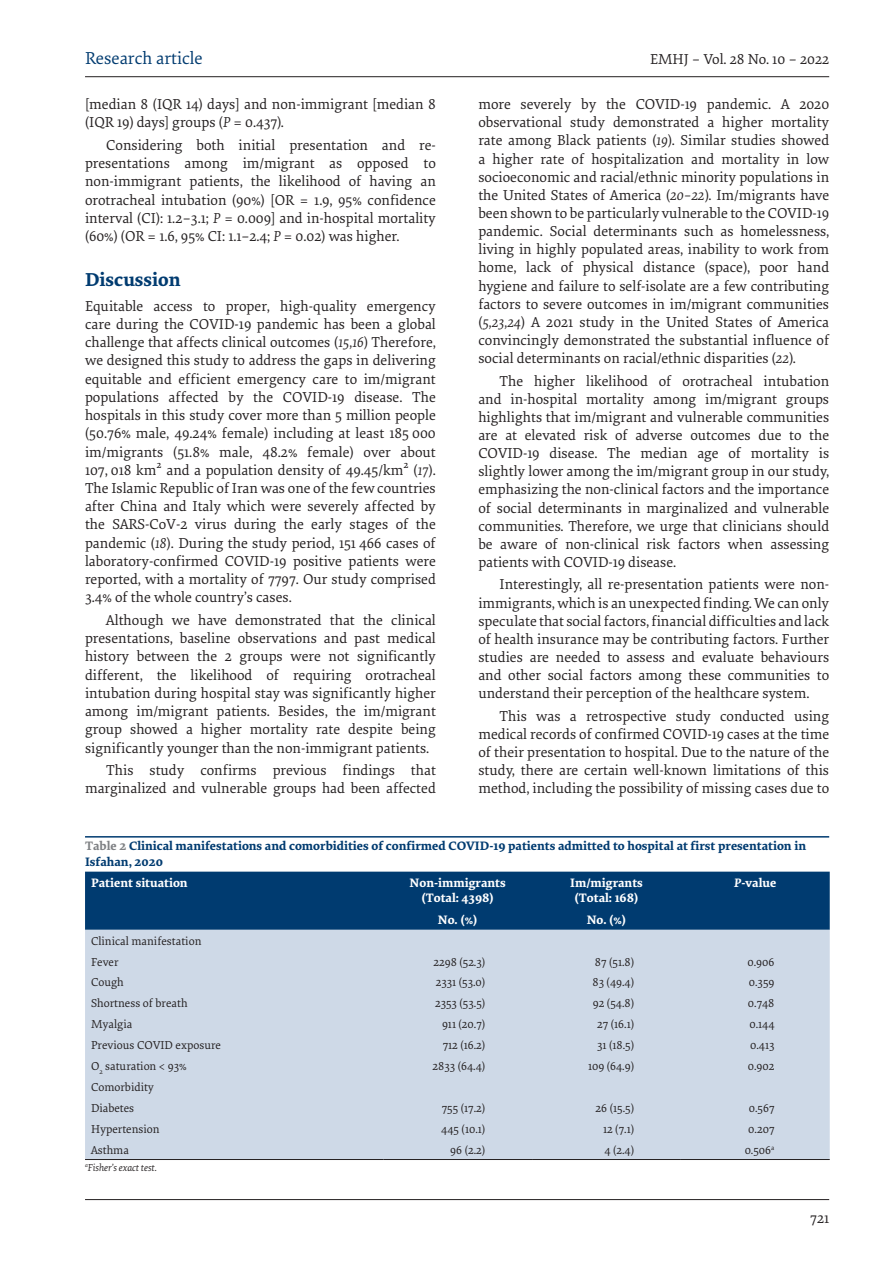
<style>
.page{position:relative;width:893px;height:1263px;background:#fff}
.page>*{position:absolute;margin:0;border:0;box-sizing:border-box;transform-origin:0 0}
.t1{font:700 19.5px "Elena";color:#003b70}
.t2{font:18px "Elena";color:#003b70}
.Body{font:15px/18.1px "Elena";color:#231f20;text-align:justify}
.Body_1{font:15px/18.3px "Elena";color:#231f20;text-align:justify}
.tabletit{font:700 12.75px/15.3px "Elena";color:#003b70}
.tabletxt1{font:700 12.75px/15.3px "Elena";color:#fff;text-align:center}
.tabletxt{font:12px "Elena";color:#231f20}
.tablenote{font:italic 10.5px "Elena";color:#231f20}
.s1{font-style:italic}
.s2{color:#808285}
</style>
<div class="page">
<hr style="left:85px;top:1199px;width:744px;height:1px;background:#231f20">
<hr style="left:85px;top:76px;width:744px;height:1px;background:#231f20">
<hr style="left:85px;top:836px;width:744px;height:1px;background:#003b70">
<div style="left:85px;top:872px;width:745px;height:58px;background:#003b70"></div>
<div style="left:85px;top:930px;width:745px;height:229px;background:#ced9e7"></div>
<hr style="left:85px;top:1159px;width:298px;height:1px;background:#231f20">
<hr style="left:383px;top:1159px;width:149px;height:1px;background:#231f20">
<hr style="left:532px;top:1159px;width:149px;height:1px;background:#231f20">
<hr style="left:681px;top:1159px;width:149px;height:1px;background:#231f20">
<div style="left:91px;top:878px;width:286px;height:12px;background:#003b70"></div>
<div style="left:389px;top:878px;width:137px;height:28px;background:#003b70"></div>
<div style="left:538px;top:878px;width:137px;height:28px;background:#003b70"></div>
<div style="left:687px;top:878px;width:137px;height:12px;background:#003b70"></div>
<div style="left:389px;top:914px;width:137px;height:13px;background:#003b70"></div>
<div style="left:538px;top:914px;width:137px;height:13px;background:#003b70"></div>
<p class="t2" style="left:85px;top:46px;width:119px">Research article</p>
<p class="Body_1" style="left:650px;top:49px;width:181px">EMHJ – Vol. 28 No. 10 – 2022</p>
<p class="Body" style="left:85px;top:94px;width:352px">[median 8 (IQR 14) days] and non-immigrant [median 8 (IQR 19) days] groups (<span class="s1">P</span> = 0.437).</p>
<p class="Body" style="left:85px;top:135px;width:352px;text-indent:21px">Considering both initial presentation and re&shy;presentations among im/migrant as opposed to non-immigrant patients, the likelihood of having an orotracheal intubation (90%) [OR = 1.9, 95% confidence interval (CI): 1.2–3.1; <span class="s1">P</span> = 0.009] and in-hospital mortality (60%) (OR = 1.6, 95% CI: 1.1–2.4; <span class="s1">P</span> = 0.02) was higher.</p>
<h1 class="t1" style="left:85px;top:265px;width:97px">Discussion</h1>
<p class="Body_1" style="left:85px;top:296px;width:352px">Equitable access to proper, high-quality emergency care during the COVID-19 pandemic has been a global challenge that affects clinical outcomes (<span class="s1">15,16</span>) Therefore, we designed this study to address the gaps in delivering equitable and efficient emergency care to im/migrant populations affected by the COVID-19 disease. The hospitals in this study cover more than 5 million people (50.76% male, 49.24% female) including at least 185 000 im/migrants (51.8% male, 48.2% female) over about 107, 018 km² and a population density of 49.45/km² (<span class="s1">17</span>).<br>The Islamic Republic of Iran was one of the few countries after China and Italy which were severely affected by the SARS-CoV-2 virus during the early stages of the pandemic (<span class="s1">18</span>). During the study period, 151 466 cases of laboratory-confirmed COVID-19 positive patients were reported, with a mortality of 7797. Our study comprised 3.4% of the whole country’s cases.</p>
<p class="Body" style="left:85px;top:610px;width:352px;text-indent:21px">Although we have demonstrated that the clinical presentations, baseline observations and past medical history between the 2 groups were not significantly different, the likelihood of requiring orotracheal intubation during hospital stay was significantly higher among im/migrant patients. Besides, the im/migrant group showed a higher mortality rate despite being significantly younger than the non-immigrant patients.</p>
<p class="Body" style="left:85px;top:760px;width:352px;text-align:right">This study confirms previous findings that marginalized and vulnerable groups had been affected</p>
<p class="Body" style="left:478px;top:95px;width:352px">more severely by the COVID-19 pandemic. A 2020 observational study demonstrated a higher mortality rate among Black patients (<span class="s1">19</span>). Similar studies showed a higher rate of hospitalization and mortality in low socioeconomic and racial/ethnic minority populations in the United States of America (<span class="s1">20–22</span>). Im/migrants have been shown to be particularly vulnerable to the COVID-19 pandemic. Social determinants such as homelessness, living in highly populated areas, inability to work from home, lack of physical distance (space), poor hand hygiene and failure to self-isolate are a few contributing factors to severe outcomes in im/migrant communities (<span class="s1">5,23,24</span>) A 2021 study in the United States of America convincingly demonstrated the substantial influence of social determinants on racial/ethnic disparities (<span class="s1">22</span>).</p>
<p class="Body" style="left:478px;top:371px;width:352px;text-indent:21px">The higher likelihood of orotracheal intubation and in-hospital mortality among im/migrant groups highlights that im/migrant and vulnerable communities are at elevated risk of adverse outcomes due to the COVID-19 disease. The median age of mortality is slightly lower among the im/migrant group in our study, emphasizing the non-clinical factors and the importance of social determinants in marginalized and vulnerable communities. Therefore, we urge that clinicians should be aware of non-clinical risk factors when assessing patients with COVID-19 disease.</p>
<p class="Body" style="left:478px;top:575px;width:352px;text-indent:21px">Interestingly, all re-presentation patients were non&shy;immigrants, which is an unexpected finding. We can only speculate that social factors, financial difficulties and lack of health insurance may be contributing factors. Further studies are needed to assess and evaluate behaviours and other social factors among these communities to understand their perception of the healthcare system.</p>
<p class="Body" style="left:478px;top:706px;width:352px;text-indent:21px">This was a retrospective study conducted using medical records of confirmed COVID-19 cases at the time of their presentation to hospital. Due to the nature of the study, there are certain well-known limitations of this method, including the possibility of missing cases due to</p>
<p class="tabletit" style="left:85px;top:838px;width:722px"><span class="s2">Table 2</span> Clinical manifestations and comorbidities of confirmed COVID-19 patients admitted to hospital at first presentation in<br>Isfahan, 2020</p>
<p class="tabletxt1" style="left:91px;top:874px;width:98px">Patient situation</p>
<p class="tabletxt1" style="left:410px;top:874px;width:98px">Non-immigrants (Total: 4398)</p>
<p class="tabletxt1" style="left:570px;top:874px;width:74px">Im/migrants (Total: 168)</p>
<p class="tabletxt1" style="left:734px;top:874px;width:44px"><span class="s1">P</span>-value</p>
<p class="tabletxt1" style="left:438px;top:911px;width:41px">No. (%)</p>
<p class="tabletxt1" style="left:587px;top:911px;width:41px">No. (%)</p>
<p class="tabletxt" style="left:91px;top:932px;width:112px">Clinical manifestation</p>
<p class="tabletxt" style="left:91px;top:953px;width:29px">Fever</p>
<p class="tabletxt" style="left:433px;top:953px;width:53px">2298 (52.3)</p>
<p class="tabletxt" style="left:595px;top:953px;width:41px">87 (51.8)</p>
<p class="tabletxt" style="left:747px;top:953px;width:28px">0.906</p>
<p class="tabletxt" style="left:91px;top:974px;width:34px">Cough</p>
<p class="tabletxt" style="left:436px;top:974px;width:51px">2331 (53.0)</p>
<p class="tabletxt" style="left:592px;top:974px;width:43px">83 (49.4)</p>
<p class="tabletxt" style="left:749px;top:974px;width:27px">0.359</p>
<p class="tabletxt" style="left:91px;top:995px;width:98px">Shortness of breath</p>
<p class="tabletxt" style="left:435px;top:995px;width:52px">2353 (53.5)</p>
<p class="tabletxt" style="left:593px;top:995px;width:43px">92 (54.8)</p>
<p class="tabletxt" style="left:748px;top:995px;width:28px">0.748</p>
<p class="tabletxt" style="left:91px;top:1016px;width:43px">Myalgia</p>
<p class="tabletxt" style="left:442px;top:1016px;width:45px">911 (20.7)</p>
<p class="tabletxt" style="left:597px;top:1016px;width:38px">27 (16.1)</p>
<p class="tabletxt" style="left:749px;top:1016px;width:27px">0.144</p>
<p class="tabletxt" style="left:91px;top:1037px;width:131px">Previous COVID exposure</p>
<p class="tabletxt" style="left:443px;top:1037px;width:44px">712 (16.2)</p>
<p class="tabletxt" style="left:597px;top:1037px;width:39px">31 (18.5)</p>
<p class="tabletxt" style="left:750px;top:1037px;width:26px">0.413</p>
<p class="tabletxt" style="left:91px;top:1058px;width:97px">O<sub>2</sub> saturation &lt; 93%</p>
<p class="tabletxt" style="left:433px;top:1058px;width:54px">2833 (64.4)</p>
<p class="tabletxt" style="left:588px;top:1058px;width:48px">109 (64.9)</p>
<p class="tabletxt" style="left:748px;top:1058px;width:28px">0.902</p>
<p class="tabletxt" style="left:91px;top:1079px;width:65px">Comorbidity</p>
<p class="tabletxt" style="left:91px;top:1099px;width:45px">Diabetes</p>
<p class="tabletxt" style="left:442px;top:1099px;width:45px">755 (17.2)</p>
<p class="tabletxt" style="left:596px;top:1099px;width:40px">26 (15.5)</p>
<p class="tabletxt" style="left:749px;top:1099px;width:27px">0.567</p>
<p class="tabletxt" style="left:91px;top:1120px;width:70px">Hypertension</p>
<p class="tabletxt" style="left:441px;top:1120px;width:45px">445 (10.1)</p>
<p class="tabletxt" style="left:603px;top:1120px;width:33px">12 (7.1)</p>
<p class="tabletxt" style="left:748px;top:1120px;width:28px">0.207</p>
<p class="tabletxt" style="left:91px;top:1141px;width:39px">Asthma</p>
<p class="tabletxt" style="left:450px;top:1141px;width:37px">96 (2.2)</p>
<p class="tabletxt" style="left:604px;top:1141px;width:31px">4 (2.4)</p>
<p class="tabletxt" style="left:745px;top:1141px;width:31px">0.506<sup>a</sup></p>
<p class="tablenote" style="left:85px;top:1160px;width:73px"><sup>a</sup>Fisher’s exact test.</p>
<p class="Body_1" style="left:810px;top:1209px;width:20px">721</p>
</div>
